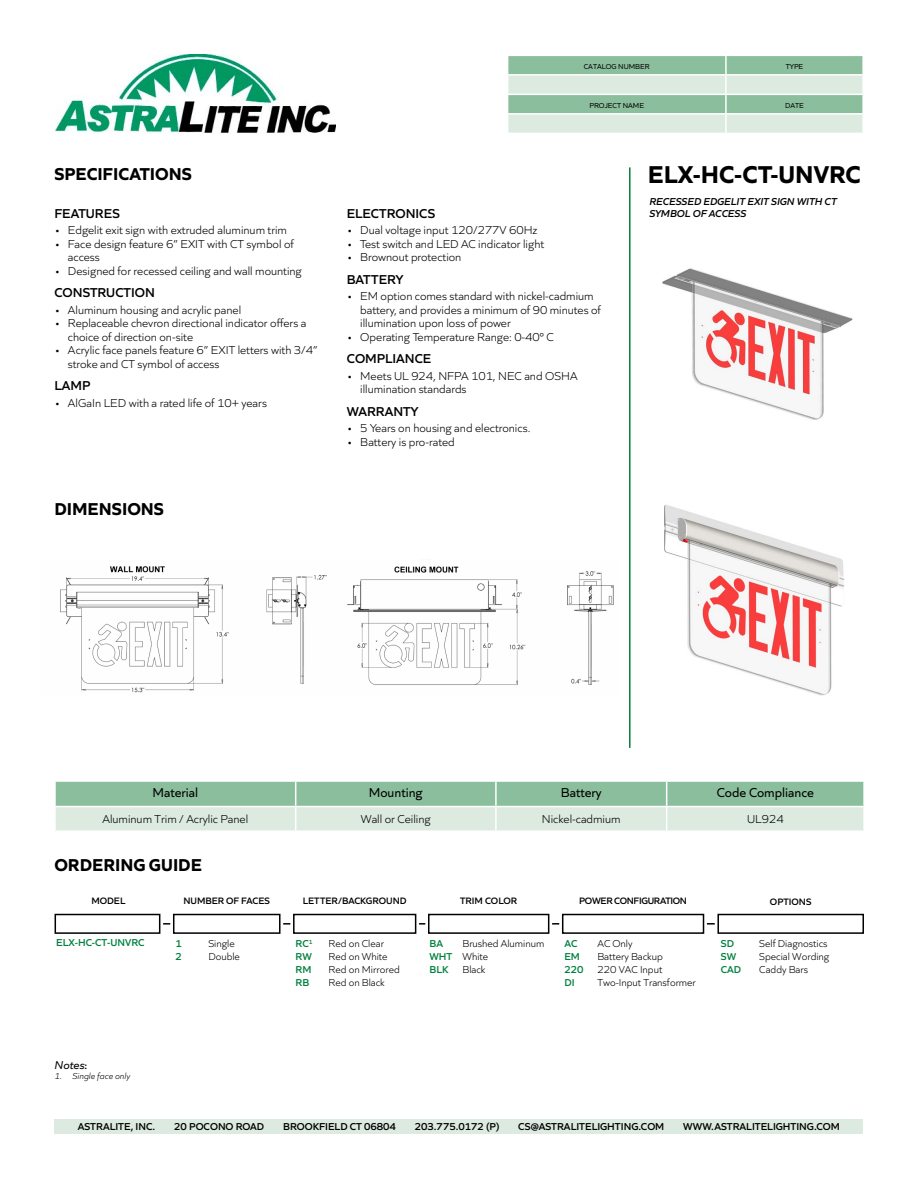
<style>
.page{position:relative;width:918px;height:1188px;background:#fff}
.page>*{position:absolute;margin:0;border:0;box-sizing:border-box;transform-origin:0 0}
.t1{font:700 25.5px "Quiet Sans";color:#000}
.t2{font:700 18px "Quiet Sans";color:#000}
.t3{font:600 13.5px "Quiet Sans";color:#000}
.t4{font:13.5px "Quiet Sans";color:#000}
.t5{font:300 12px/13.5px "Quiet Sans";color:#000}
.t6{font:italic 12px "Quiet Sans";color:#000}
.t7{font:300 10.5px/13px "Quiet Sans";color:#000}
.t8{font:600 10.5px "Quiet Sans";color:#000}
.t9{font:600 10.5px "Quiet Sans";color:#00813e}
.t10{font:italic 600 10.5px/12.6px "Quiet Sans";color:#000}
.t11{font:600 9.75px "Quiet Sans";color:#000}
.t12{font:600 9.75px "Quiet Sans";letter-spacing:-.03em;color:#000}
.t13{font:italic 300 9px "Quiet Sans";color:#000}
.t14{font:7.5px "Quiet Sans";color:#000}
.s1{font-weight:600;color:#00813e}
.s2{font-weight:600;font-style:normal;font-size:10.5px}
</style>
<div class="page">
<img style="left:662px;top:268px;width:191px;height:152px">
<img style="left:60px;top:566px;width:267px;height:127px">
<img style="left:347px;top:566px;width:267px;height:119px">
<div style="left:55px;top:1119px;width:808px;height:15px;background:#dceae0"></div>
<hr style="left:629px;top:167px;width:2px;height:581px;background:#00813e">
<div style="left:55px;top:914px;width:105px;height:20px;border:2px solid #000"></div>
<div style="left:173px;top:914px;width:108px;height:20px;border:2px solid #000"></div>
<div style="left:293px;top:914px;width:123px;height:20px;border:2px solid #000"></div>
<div style="left:428px;top:914px;width:121px;height:20px;border:2px solid #000"></div>
<div style="left:562px;top:914px;width:142px;height:20px;border:2px solid #000"></div>
<div style="left:717px;top:914px;width:147px;height:20px;border:2px solid #000"></div>
<svg style="left:163px;top:923px;width:7px;height:2px"></svg>
<svg style="left:283px;top:923px;width:7px;height:2px"></svg>
<svg style="left:419px;top:923px;width:6px;height:2px"></svg>
<svg style="left:552px;top:923px;width:7px;height:2px"></svg>
<svg style="left:707px;top:923px;width:8px;height:2px"></svg>
<img style="left:664px;top:505px;width:180px;height:191px">
<img style="left:55px;top:54px;width:280px;height:79px">
<svg style="left:508px;top:56px;width:355px;height:77px;background:#b8d7c3"></svg>
<svg style="left:55px;top:781px;width:809px;height:49px;background:#b6d5c0"></svg>
<hr style="left:863px;top:807px;width:2px;height:23px;background:#fff">
<h2 class="t2" style="left:54px;top:160px;width:139px">SPECIFICATIONS</h2>
<p class="t3" style="left:54px;top:203px;width:67px">FEATURES</p>
<p class="t5" style="left:54px;top:223px;width:234px">• Edgelit exit sign with extruded aluminum trim</p>
<p class="t5" style="left:68px;top:236px;width:228px;text-indent:-14px">• Face design feature 6” EXIT with CT symbol of access</p>
<p class="t5" style="left:54px;top:263px;width:249px">• Designed for recessed ceiling and wall mounting</p>
<p class="t3" style="left:54px;top:282px;width:102px">CONSTRUCTION</p>
<p class="t5" style="left:54px;top:302px;width:188px">• Aluminum housing and acrylic panel</p>
<p class="t5" style="left:68px;top:316px;width:240px;text-indent:-14px">• Replaceable chevron directional indicator offers a choice of direction on-site</p>
<p class="t5" style="left:68px;top:343px;width:251px;text-indent:-14px">• Acrylic face panels feature 6” EXIT letters with 3/4” stroke and CT symbol of access</p>
<p class="t3" style="left:54px;top:375px;width:38px">LAMP</p>
<p class="t5" style="left:54px;top:395px;width:214px">• AlGaIn LED with a rated life of 10+ years</p>
<h2 class="t2" style="left:54px;top:495px;width:111px">DIMENSIONS</h2>
<p class="t14" style="left:584px;top:61px;width:67px">CATALOG NUMBER</p>
<p class="t14" style="left:786px;top:61px;width:19px">TYPE</p>
<p class="t14" style="left:589px;top:100px;width:56px">PROJECT NAME</p>
<p class="t14" style="left:785px;top:100px;width:20px">DATE</p>
<p class="t3" style="left:347px;top:203px;width:90px">ELECTRONICS</p>
<p class="t5" style="left:347px;top:223px;width:192px">• Dual voltage input 120/277V 60Hz</p>
<p class="t5" style="left:347px;top:236px;width:199px">• Test switch and LED AC indicator light</p>
<p class="t5" style="left:347px;top:250px;width:116px">• Brownout protection</p>
<p class="t3" style="left:347px;top:269px;width:58px">BATTERY</p>
<p class="t5" style="left:360px;top:289px;width:242px;text-indent:-14px">• EM option comes standard with nickel-cadmium battery, and provides a minimum of 90 minutes of illumination upon loss of power</p>
<p class="t5" style="left:347px;top:329px;width:209px">• Operating Temperature Range: 0-40° C</p>
<p class="t3" style="left:347px;top:348px;width:86px">COMPLIANCE</p>
<p class="t5" style="left:360px;top:368px;width:219px;text-indent:-14px">• Meets UL 924, NFPA 101, NEC and OSHA illumination standards</p>
<p class="t3" style="left:347px;top:401px;width:73px">WARRANTY</p>
<p class="t5" style="left:347px;top:421px;width:185px">• 5 Years on housing and electronics.</p>
<p class="t5" style="left:347px;top:434px;width:110px">• Battery is pro-rated</p>
<h1 class="t1" style="left:648px;top:154px;width:214px">ELX-HC-CT-UNVRC</h1>
<p class="t10" style="left:649px;top:194px;width:189px">RECESSED EDGELIT EXIT SIGN WITH CT<br>SYMBOL OF ACCESS</p>
<p class="t4" style="left:152px;top:783px;width:47px">Material</p>
<p class="t4" style="left:369px;top:783px;width:56px">Mounting</p>
<p class="t4" style="left:561px;top:783px;width:42px">Battery</p>
<p class="t4" style="left:717px;top:783px;width:99px">Code Compliance</p>
<p class="t5" style="left:102px;top:811px;width:147px">Aluminum Trim / Acrylic Panel</p>
<p class="t5" style="left:361px;top:811px;width:72px">Wall or Ceiling</p>
<p class="t5" style="left:542px;top:811px;width:80px">Nickel-cadmium</p>
<p class="t5" style="left:747px;top:811px;width:38px">UL924</p>
<h2 class="t2" style="left:54px;top:850px;width:149px">ORDERING GUIDE</h2>
<p class="t11" style="left:91px;top:894px;width:35px">MODEL</p>
<p class="t11" style="left:183px;top:894px;width:88px">NUMBER OF FACES</p>
<p class="t11" style="left:460px;top:894px;width:59px">TRIM COLOR</p>
<p class="t12" style="left:579px;top:894px;width:109px">POWER CONFIGURATION</p>
<p class="t9" style="left:56px;top:934px;width:90px">ELX-HC-CT-UNVRC</p>
<p class="t9" style="left:175px;top:936px;width:8px">1</p>
<p class="t7" style="left:208px;top:936px;width:28px">Single</p>
<p class="t9" style="left:175px;top:949px;width:8px">2</p>
<p class="t7" style="left:208px;top:949px;width:33px">Double</p>
<p class="t11" style="left:303px;top:894px;width:105px">LETTER/BACKGROUND</p>
<p class="t9" style="left:296px;top:936px;width:18px">RC<sup>1</sup></p>
<p class="t7" style="left:329px;top:936px;width:57px">Red on Clear</p>
<p class="t9" style="left:296px;top:949px;width:18px">RW</p>
<p class="t7" style="left:329px;top:949px;width:61px">Red on White</p>
<p class="t9" style="left:296px;top:962px;width:17px">RM</p>
<p class="t7" style="left:329px;top:962px;width:73px">Red on Mirrored</p>
<p class="t9" style="left:296px;top:975px;width:15px">RB</p>
<p class="t7" style="left:329px;top:976px;width:58px">Red on Black</p>
<p class="t7" style="left:430px;top:936px;width:116px;text-indent:33px">Brushed Aluminum<br><span class="s1">WHT</span> White<br><span class="s1">BLK</span></p>
<p class="t9" style="left:564px;top:936px;width:14px">AC</p>
<p class="t7" style="left:597px;top:936px;width:37px">AC Only</p>
<p class="t9" style="left:564px;top:949px;width:17px">EM</p>
<p class="t7" style="left:597px;top:949px;width:67px">Battery Backup</p>
<p class="t9" style="left:564px;top:962px;width:21px">220</p>
<p class="t7" style="left:597px;top:963px;width:66px">220 VAC Input</p>
<p class="t9" style="left:564px;top:975px;width:12px">DI</p>
<p class="t7" style="left:597px;top:976px;width:100px">Two-Input Transformer</p>
<p class="t9" style="left:430px;top:936px;width:15px">BA</p>
<p class="t7" style="left:463px;top:962px;width:24px">Black</p>
<p class="t11" style="left:770px;top:895px;width:43px">OPTIONS</p>
<p class="t9" style="left:721px;top:936px;width:15px">SD</p>
<p class="t7" style="left:759px;top:936px;width:70px">Self Diagnostics</p>
<p class="t9" style="left:721px;top:949px;width:17px">SW</p>
<p class="t7" style="left:759px;top:949px;width:72px">Special Wording</p>
<p class="t9" style="left:721px;top:962px;width:22px">CAD</p>
<p class="t7" style="left:759px;top:962px;width:50px">Caddy Bars</p>
<p class="t6" style="left:55px;top:1056px;width:34px">Notes<span class="s2">:</span></p>
<p class="t13" style="left:55px;top:1069px;width:77px">1. Single face only</p>
<p class="t8" style="left:78px;top:1119px;width:79px">ASTRALITE, INC.</p>
<p class="t8" style="left:174px;top:1119px;width:92px">20 POCONO ROAD</p>
<p class="t8" style="left:283px;top:1119px;width:114px">BROOKFIELD CT 06804</p>
<p class="t8" style="left:415px;top:1119px;width:86px">203.775.0172 (P)</p>
<p class="t8" style="left:518px;top:1119px;width:148px">CS@ASTRALITELIGHTING.COM</p>
<p class="t8" style="left:683px;top:1119px;width:158px">WWW.ASTRALITELIGHTING.COM</p>
</div>
